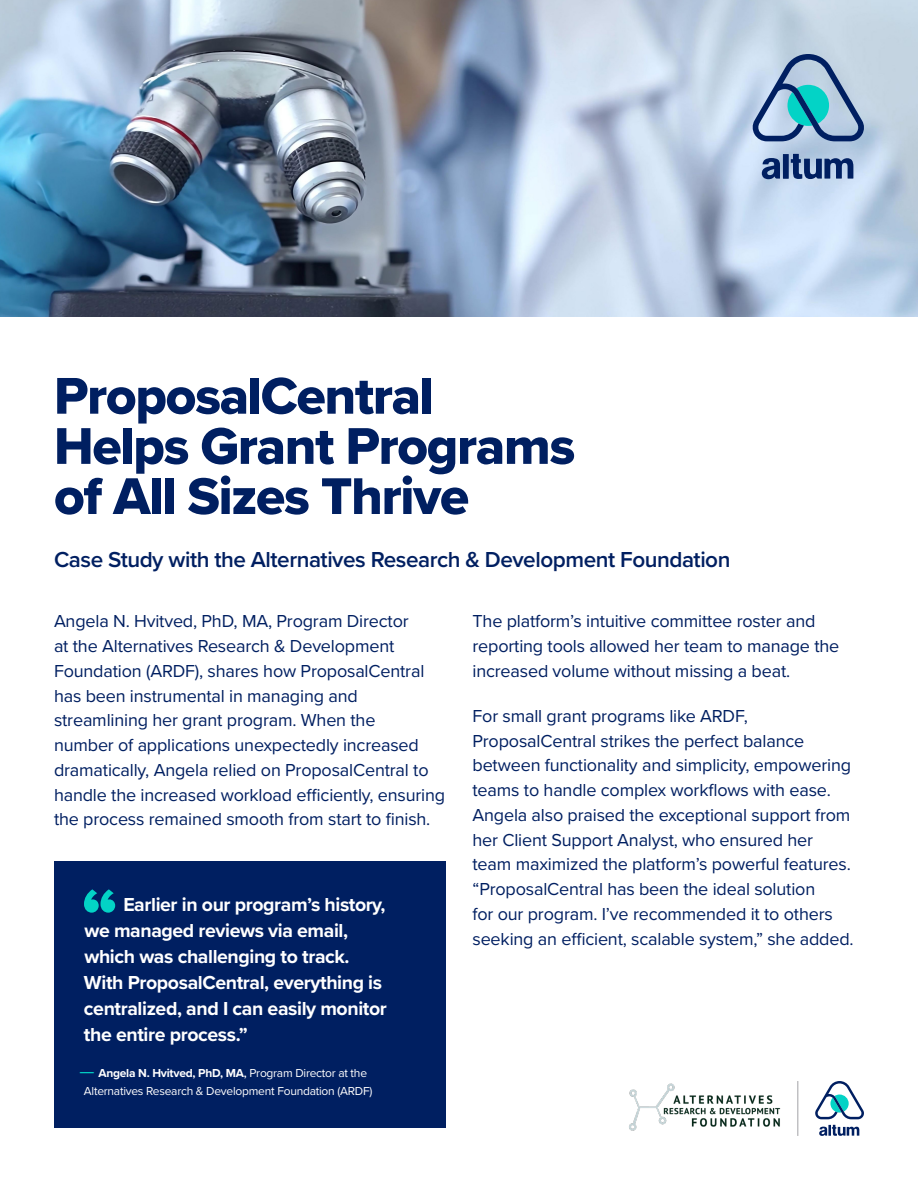
<style>
.page{position:relative;width:918px;height:1188px;background:#fff}
.page>*{position:absolute;margin:0;border:0;box-sizing:border-box;transform-origin:0 0}
.cover_title{font:53.55px/50.1px "Proxima Nova Extrabld";letter-spacing:-.025em;color:#001f61}
.intro{font:600 22.5px "Proxima Nova";letter-spacing:-.02em;color:#001f61}
.quote{font:700 19.5px/26.1px "Proxima Nova";letter-spacing:-.02em;color:#fff}
.body{font:18px/24.8px "Proxima Nova";letter-spacing:-.01em;color:#001f61}
.quote-2{font:12px/18px "Proxima Nova";letter-spacing:-.02em;color:#fff;text-align:center}
.s1{font-size:18px;color:#03d3c6}
.s2{font-weight:700}
.s3{font-weight:600}
</style>
<div class="page">
<svg style="left:815px;top:1081px;width:49px;height:38px"></svg>
<svg style="left:819px;top:1125px;width:40px;height:11px"></svg>
<img style="left:0;top:0;width:918px;height:317px">
<hr style="left:797px;top:1081px;width:1px;height:55px;background:#b4b4b7">
<img style="left:629px;top:1083px;width:152px;height:48px">
<svg style="left:752px;top:54px;width:113px;height:87px;background:#85afc8"></svg>
<div style="left:783px;top:154px;width:6px;height:25px;background:#001f61"></div>
<svg style="left:762px;top:158px;width:18px;height:21px"></svg>
<svg style="left:791px;top:154px;width:62px;height:25px;background:#5973a1"></svg>
<div style="left:54px;top:862px;width:392px;height:266px;background:#001f61"></div>
<svg style="left:84px;top:889px;width:31px;height:24px"></svg>
<p class="cover_title" style="left:54px;top:370px;width:523px">ProposalCentral<br>Helps Grant Programs of All Sizes Thrive</p>
<p class="intro" style="left:54px;top:542px;width:678px">Case Study with the Alternatives Research &amp; Development Foundation</p>
<p class="body" style="left:54px;top:608px;width:393px">Angela N. Hvitved, PhD, MA, Program Director<br>at the Alternatives Research &amp; Development Foundation (ARDF), shares how ProposalCentral has been instrumental in managing and streamlining her grant program. When the<br>number of applications unexpectedly increased dramatically, Angela relied on ProposalCentral to handle the increased workload efficiently, ensuring the process remained smooth from start to finish.</p>
<p class="quote" style="left:84px;top:891px;width:304px;text-indent:39px">Earlier in our program’s history, we managed reviews via email, which was challenging to track.<br>With ProposalCentral, everything is centralized, and I can easily monitor the entire process.”</p>
<p class="quote-2" style="left:80px;top:1063px;width:294px"><span class="s1">—</span> <span class="s2">Angela N. Hvitved, PhD, MA</span><span class="s3">,</span> Program Director at the<br>Alternatives Research &amp; Development Foundation (ARDF)</p>
<p class="body" style="left:472px;top:608px;width:368px">The platform’s intuitive committee roster and reporting tools allowed her team to manage the increased volume without missing a beat.</p>
<p class="body" style="left:472px;top:703px;width:383px">For small grant programs like ARDF, ProposalCentral strikes the perfect balance between functionality and simplicity, empowering teams to handle complex workflows with ease.<br>Angela also praised the exceptional support from her Client Support Analyst, who ensured her team maximized the platform’s powerful features. “ProposalCentral has been the ideal solution<br>for our program. I’ve recommended it to others seeking an efficient, scalable system,” she added.</p>
</div>
